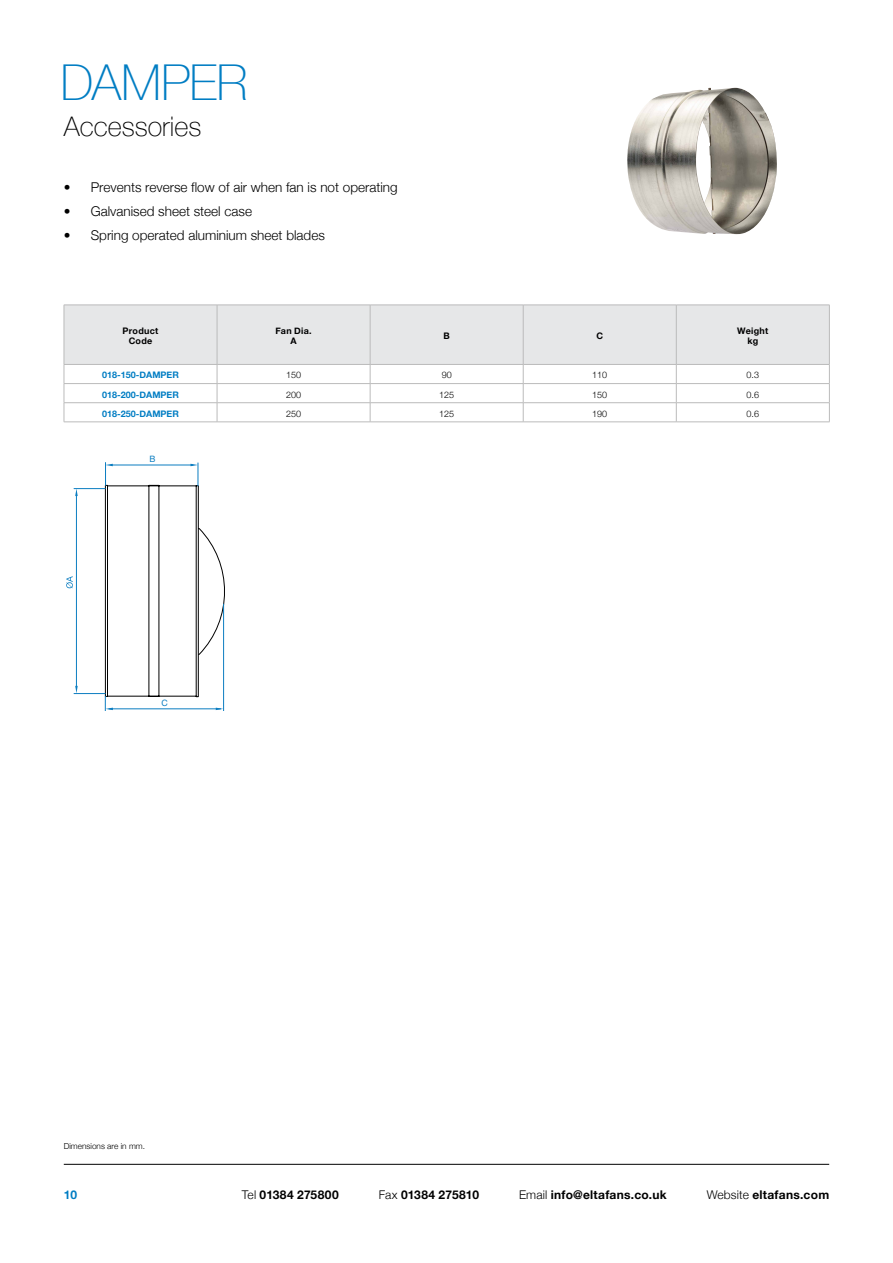
<style>
.page{position:relative;width:893px;height:1263px;background:#fff}
.page>*{position:absolute;margin:0;border:0;box-sizing:border-box;transform-origin:0 0}
.t1{font:100 49.5px "Helvetica Neue";letter-spacing:-.015em;color:#007dc3}
.t2{font:100 27px "Helvetica Neue";color:#000}
.t3{font:300 13.5px "Helvetica Neue";color:#000}
.t4{font:700 12px "Helvetica Neue";letter-spacing:.02em;color:#000}
.t5{font:700 12px "Helvetica Neue";letter-spacing:.04em;color:#000}
.t6{font:700 12px "Helvetica Neue";color:#007dc3}
.t7{font:700 9px "Helvetica Neue";color:#007dc3}
.t8{font:300 9px "Helvetica Neue";color:#000}
.t9{font:700 9px/10.5px "Helvetica Neue";letter-spacing:.03em;color:#000;text-align:center}
.t10{font:8.85px "Helvetica Neue";color:#0b7dc1}
.t11{font:300 8.25px "Helvetica Neue";color:#000}
.s1{font-weight:300}
</style>
<div class="page">
<hr style="left:64px;top:1164px;width:765px;height:1px;background:#000">
<img style="left:627px;top:88px;width:150px;height:147px">
<div style="left:65px;top:306px;width:764px;height:58px;background:#e6e7e8"></div>
<hr style="left:64px;top:305px;width:153px;height:1px;background:#bbb">
<hr style="left:64px;top:305px;width:1px;height:59px;background:#bbb">
<hr style="left:217px;top:305px;width:153px;height:1px;background:#bbb">
<hr style="left:217px;top:305px;width:1px;height:59px;background:#bbb">
<hr style="left:370px;top:305px;width:153px;height:1px;background:#bbb">
<hr style="left:370px;top:305px;width:1px;height:59px;background:#bbb">
<hr style="left:523px;top:305px;width:153px;height:1px;background:#bbb">
<hr style="left:523px;top:305px;width:1px;height:59px;background:#bbb">
<hr style="left:676px;top:305px;width:154px;height:1px;background:#bbb">
<hr style="left:676px;top:305px;width:1px;height:59px;background:#bbb">
<hr style="left:829px;top:305px;width:1px;height:59px;background:#bbb">
<hr style="left:64px;top:364px;width:153px;height:1px;background:#bbb">
<hr style="left:217px;top:364px;width:153px;height:1px;background:#bbb">
<hr style="left:370px;top:364px;width:153px;height:1px;background:#bbb">
<hr style="left:523px;top:364px;width:153px;height:1px;background:#bbb">
<hr style="left:676px;top:364px;width:154px;height:1px;background:#bbb">
<hr style="left:64px;top:383px;width:153px;height:1px;background:#bbb">
<hr style="left:217px;top:383px;width:153px;height:1px;background:#bbb">
<hr style="left:370px;top:383px;width:153px;height:1px;background:#bbb">
<hr style="left:523px;top:383px;width:153px;height:1px;background:#bbb">
<hr style="left:676px;top:383px;width:154px;height:1px;background:#bbb">
<hr style="left:64px;top:402px;width:153px;height:1px;background:#bbb">
<svg style="left:64px;top:365px;width:1px;height:57px"></svg>
<hr style="left:217px;top:402px;width:153px;height:1px;background:#bbb">
<svg style="left:217px;top:365px;width:1px;height:57px"></svg>
<hr style="left:370px;top:402px;width:153px;height:1px;background:#bbb">
<svg style="left:370px;top:365px;width:1px;height:57px"></svg>
<hr style="left:523px;top:402px;width:153px;height:1px;background:#bbb">
<svg style="left:523px;top:365px;width:1px;height:57px"></svg>
<hr style="left:676px;top:402px;width:154px;height:1px;background:#bbb">
<svg style="left:676px;top:365px;width:1px;height:57px"></svg>
<svg style="left:829px;top:365px;width:1px;height:57px"></svg>
<hr style="left:64px;top:422px;width:153px;height:1px;background:#bbb">
<hr style="left:217px;top:422px;width:153px;height:1px;background:#bbb">
<hr style="left:370px;top:422px;width:153px;height:1px;background:#bbb">
<hr style="left:523px;top:422px;width:153px;height:1px;background:#bbb">
<hr style="left:676px;top:422px;width:154px;height:1px;background:#bbb">
<svg style="left:75px;top:686px;width:3px;height:7px"></svg>
<hr style="left:74px;top:693px;width:31px;height:1px;background:#0b7dc1">
<hr style="left:76px;top:493px;width:1px;height:195px;background:#0b7dc1">
<svg style="left:75px;top:489px;width:3px;height:7px"></svg>
<hr style="left:74px;top:488px;width:31px;height:1px;background:#0b7dc1">
<svg style="left:105px;top:462px;width:120px;height:248px"></svg>
<svg style="left:66px;top:576px;width:7px;height:12px"></svg>
<h1 class="t1" style="left:61px;top:45px;width:189px">DAMPER</h1>
<h2 class="t2" style="left:64px;top:106px;width:139px">Accessories</h2>
<p class="t3" style="left:64px;top:176px;width:335px">• Prevents reverse flow of air when fan is not operating</p>
<p class="t3" style="left:64px;top:200px;width:190px">• Galvanised sheet steel case</p>
<p class="t3" style="left:64px;top:225px;width:263px">• Spring operated aluminium sheet blades</p>
<p class="t9" style="left:123px;top:326px;width:37px">Product<br>Code</p>
<p class="t9" style="left:275px;top:326px;width:38px">Fan Dia.<br>A</p>
<p class="t9" style="left:443px;top:331px;width:8px">B</p>
<p class="t9" style="left:596px;top:331px;width:8px">C</p>
<p class="t9" style="left:737px;top:326px;width:33px">Weight kg</p>
<p class="t7" style="left:102px;top:368px;width:78px">018-150-DAMPER</p>
<p class="t8" style="left:286px;top:368px;width:17px">150</p>
<p class="t8" style="left:442px;top:368px;width:12px">90</p>
<p class="t8" style="left:592px;top:368px;width:17px">110</p>
<p class="t8" style="left:747px;top:368px;width:14px">0.3</p>
<p class="t7" style="left:102px;top:387px;width:78px">018-200-DAMPER</p>
<p class="t8" style="left:286px;top:387px;width:17px">200</p>
<p class="t8" style="left:439px;top:387px;width:17px">125</p>
<p class="t8" style="left:592px;top:387px;width:17px">150</p>
<p class="t8" style="left:747px;top:387px;width:14px">0.6</p>
<p class="t7" style="left:102px;top:406px;width:78px">018-250-DAMPER</p>
<p class="t8" style="left:286px;top:406px;width:17px">250</p>
<p class="t8" style="left:439px;top:406px;width:17px">125</p>
<p class="t8" style="left:592px;top:406px;width:17px">190</p>
<p class="t8" style="left:747px;top:406px;width:14px">0.6</p>
<p class="t10" style="left:149px;top:452px;width:8px">B</p>
<p class="t10" style="left:161px;top:697px;width:8px">C</p>
<p class="t11" style="left:64px;top:1139px;width:83px">Dimensions are in mm.</p>
<p class="t6" style="left:64px;top:1185px;width:15px">10</p>
<p class="t5" style="left:242px;top:1185px;width:98px"><span class="s1">Tel</span> 01384 275800</p>
<p class="t4" style="left:379px;top:1185px;width:102px"><span class="s1">Fax</span> 01384 275810</p>
<p class="t4" style="left:519px;top:1185px;width:149px"><span class="s1">Email</span> info@eltafans.co.uk</p>
<p class="t4" style="left:707px;top:1185px;width:124px"><span class="s1">Website</span> eltafans.com</p>
</div>
